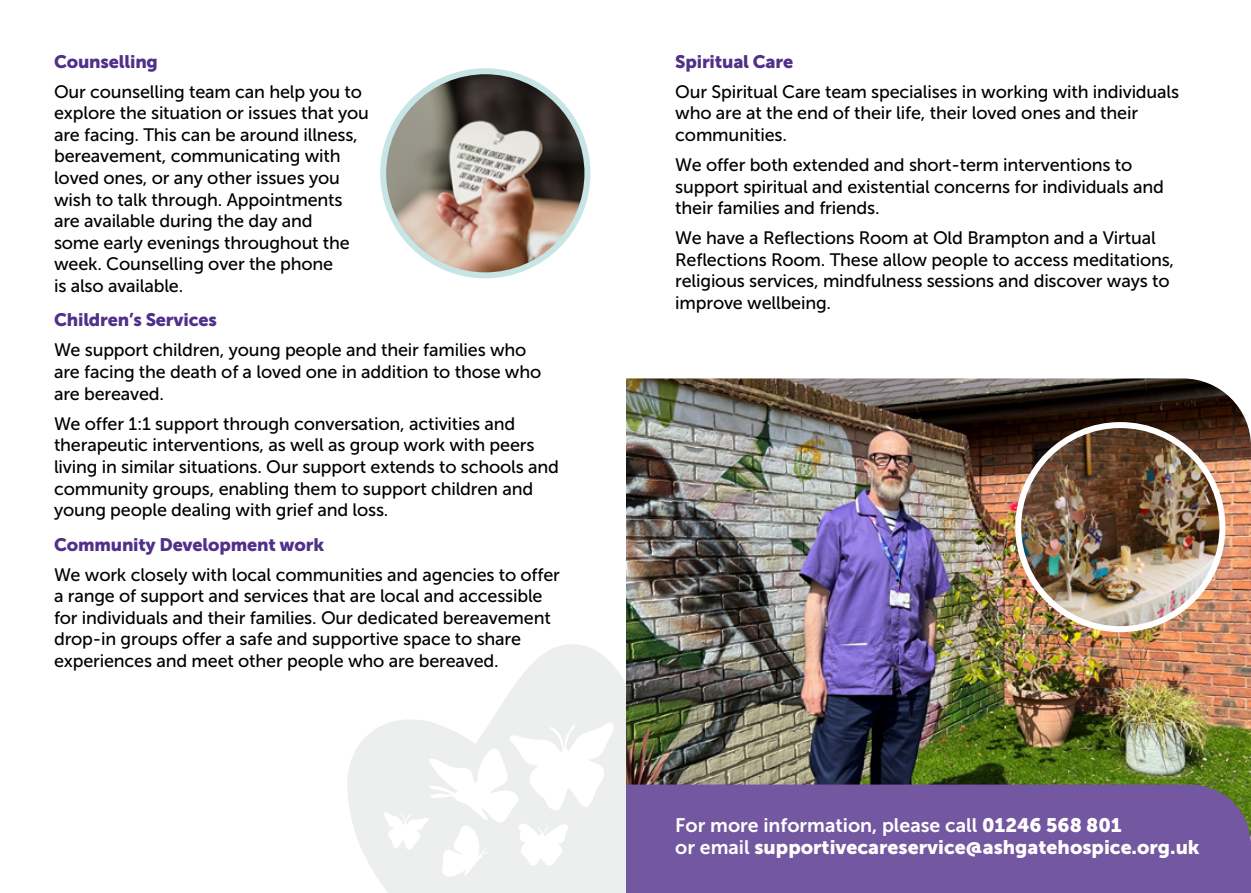
<style>
.page{position:relative;width:1251px;height:893px;background:#fff}
.page>*{position:absolute;margin:0;border:0;box-sizing:border-box;transform-origin:0 0}
.t1{font:19.5px "Museo Sans 900";color:#fff}
.t2{font:19.5px "Museo Sans 700";color:#fff}
.t3{font:18px/21.6px "Museo Sans 500";letter-spacing:-.01em;color:#000}
.t4{font:18px "Museo Sans 900";letter-spacing:-.01em;color:#503089}
.s1{font-family:"Museo Sans 900"}
.s2{font-family:"Museo Sans 700"}
</style>
<div class="page">
<img style="left:383px;top:71px;width:204px;height:204px;border-radius:102px">
<div style="left:380px;top:68px;width:210px;height:210px;border:6px solid #c6e5e4;border-radius:50%"></div>
<img style="left:625px;top:378px;width:625px;height:406px">
<div style="left:625px;top:784px;width:625px;height:109px;background:#7457a1"></div>
<img style="left:1017px;top:425px;width:205px;height:204px;border-radius:102px">
<div style="left:1014px;top:422px;width:211px;height:210px;border:6px solid #fff;border-radius:50%"></div>
<svg style="left:347px;top:644px;width:278px;height:249px"></svg>
<svg style="left:383px;top:722px;width:232px;height:159px"></svg>
<p class="t4" style="left:54px;top:51px;width:105px">Counselling</p>
<p class="t3" style="left:54px;top:81px;width:316px">Our counselling team can help you to explore the situation or issues that you are facing. This can be around illness, bereavement, communicating with loved ones, or any other issues you wish to talk through. Appointments are available during the day and<br>some early evenings throughout the week. Counselling over the phone<br>is also available.</p>
<p class="t4" style="left:54px;top:310px;width:164px">Children’s Services</p>
<p class="t3" style="left:54px;top:340px;width:488px">We support children, young people and their families who are facing the death of a loved one in addition to those who are bereaved.</p>
<p class="t3" style="left:54px;top:413px;width:506px">We offer 1:1 support through conversation, activities and therapeutic interventions, as well as group work with peers living in similar situations. Our support extends to schools and community groups, enabling them to support children and young people dealing with grief and loss.</p>
<p class="t4" style="left:54px;top:534px;width:271px">Community Development work</p>
<p class="t3" style="left:54px;top:564px;width:507px">We work closely with local communities and agencies to offer a range of support and services that are local and accessible for individuals and their families. Our dedicated bereavement drop-in groups offer a safe and supportive space to share experiences and meet other people who are bereaved.</p>
<p class="t4" style="left:675px;top:51px;width:119px">Spiritual Care</p>
<p class="t3" style="left:675px;top:81px;width:505px">Our Spiritual Care team specialises in working with individuals who are at the end of their life, their loved ones and their communities.</p>
<p class="t3" style="left:675px;top:154px;width:490px">We offer both extended and short-term interventions to support spiritual and existential concerns for individuals and their families and friends.</p>
<p class="t3" style="left:675px;top:227px;width:500px">We have a Reflections Room at Old Brampton and a Virtual Reflections Room. These allow people to access meditations, religious services, mindfulness sessions and discover ways to improve wellbeing.</p>
<p class="t2" style="left:675px;top:814px;width:448px">For more information, please call <span class="s1">01246 568 801</span></p>
<p class="t1" style="left:675px;top:836px;width:526px"><span class="s2">or email</span> supportivecareservice@ashgatehospice.org.uk</p>
</div>
